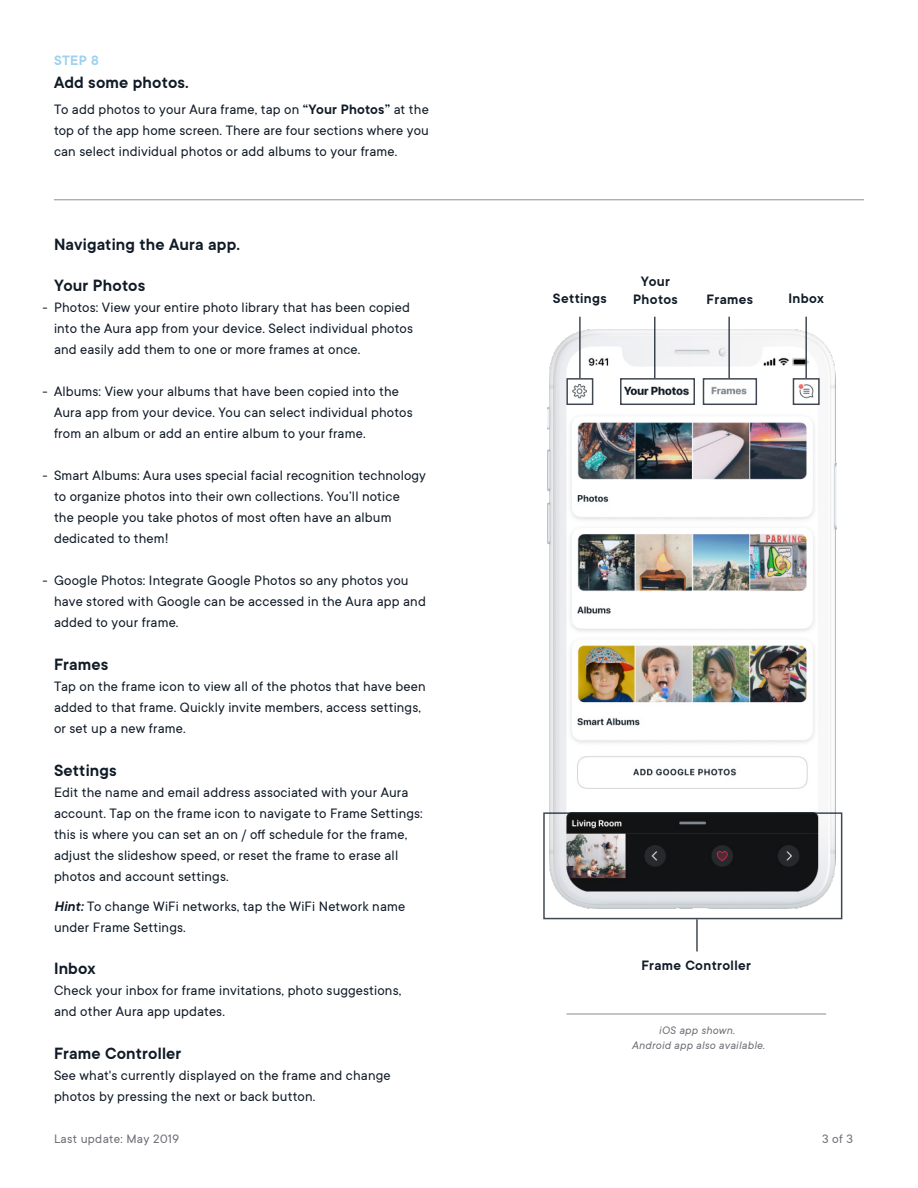
<style>
.page{position:relative;width:918px;height:1188px;background:#fff}
.page>*{position:absolute;margin:0;border:0;box-sizing:border-box;transform-origin:0 0}
.t1{font:600 18px "TT Commons";letter-spacing:.01em;color:#101b27}
.t2{font:15px/21px "TT Commons";letter-spacing:.01em;color:#101b27}
.t3{font:600 15px "TT Commons";letter-spacing:.025em;color:#101b27}
.t4{font:600 15px "TT Commons";color:#9cd1f0}
.t5{font:13.5px "TT Commons";letter-spacing:.025em;color:#6e6d75}
.t6{font:italic 12px "TT Commons";letter-spacing:.025em;color:#6e6d75}
.s1{font-weight:600}
.s2{font-weight:600;font-style:italic}
</style>
<div class="page">
<img style="left:547px;top:330px;width:290px;height:578px">
<hr style="left:54px;top:200px;width:810px;height:1px;background:#101b27">
<div style="left:566px;top:378px;width:27px;height:27px;border:2px solid #101b27"></div>
<div style="left:543px;top:812px;width:299px;height:107px;border:2px solid #101b27"></div>
<div style="left:793px;top:378px;width:27px;height:27px;border:2px solid #101b27"></div>
<div style="left:703px;top:378px;width:54px;height:27px;border:2px solid #101b27"></div>
<hr style="left:579px;top:317px;width:2px;height:61px;background:#101b27">
<hr style="left:805px;top:317px;width:2px;height:61px;background:#101b27">
<hr style="left:654px;top:317px;width:1px;height:61px;background:#101b27">
<hr style="left:728px;top:317px;width:2px;height:61px;background:#101b27">
<hr style="left:696px;top:919px;width:2px;height:32px;background:#101b27">
<hr style="left:566px;top:1014px;width:260px;height:1px;background:#101b27">
<div style="left:618px;top:402px;width:78px;height:6px;background:#fff"></div>
<div style="left:620px;top:378px;width:75px;height:27px;border:2px solid #101b27"></div>
<p class="t4" style="left:54px;top:52px;width:46px">STEP 8</p>
<p class="t1" style="left:54px;top:73px;width:136px">Add some photos.</p>
<p class="t2" style="left:54px;top:100px;width:376px;text-align:justify">To add photos to your Aura frame, tap on <span class="s1">“Your Photos”</span> at the top of the app home screen. There are four sections where you can select individual photos or add albums to your frame.</p>
<p class="t1" style="left:54px;top:234px;width:188px">Navigating the Aura app.</p>
<p class="t1" style="left:54px;top:276px;width:93px">Your Photos</p>
<p class="t2" style="left:54px;top:297px;width:361px;text-indent:-12px">- Photos: View your entire photo library that has been copied into the Aura app from your device. Select individual photos and easily add them to one or more frames at once.</p>
<p class="t2" style="left:54px;top:381px;width:360px;text-indent:-12px">- Albums: View your albums that have been copied into the<br>Aura app from your device. You can select individual photos from an album or add an entire album to your frame.</p>
<p class="t2" style="left:54px;top:465px;width:374px;text-indent:-12px">- Smart Albums: Aura uses special facial recognition technology to organize photos into their own collections. You’ll notice<br>the people you take photos of most often have an album dedicated to them!</p>
<p class="t2" style="left:54px;top:570px;width:373px;text-indent:-12px">- Google Photos: Integrate Google Photos so any photos you have stored with Google can be accessed in the Aura app and added to your frame.</p>
<p class="t1" style="left:54px;top:654px;width:56px">Frames</p>
<p class="t2" style="left:54px;top:676px;width:373px">Tap on the frame icon to view all of the photos that have been added to that frame. Quickly invite members, access settings, or set up a new frame.</p>
<p class="t1" style="left:54px;top:760px;width:64px">Settings</p>
<p class="t2" style="left:54px;top:782px;width:370px">Edit the name and email address associated with your Aura account. Tap on the frame icon to navigate to Frame Settings: this is where you can set an on / off schedule for the frame, adjust the slideshow speed, or reset the frame to erase all photos and account settings.</p>
<p class="t2" style="left:54px;top:896px;width:353px"><span class="s2">Hint:</span> To change WiFi networks, tap the WiFi Network name under Frame Settings.</p>
<p class="t1" style="left:54px;top:959px;width:43px">Inbox</p>
<p class="t2" style="left:54px;top:980px;width:349px">Check your inbox for frame invitations, photo suggestions, and other Aura app updates.</p>
<p class="t1" style="left:54px;top:1043px;width:129px">Frame Controller</p>
<p class="t2" style="left:54px;top:1065px;width:338px">See what's currently displayed on the frame and change photos by pressing the next or back button.</p>
<p class="t3" style="left:553px;top:290px;width:55px">Settings</p>
<p class="t3" style="left:641px;top:273px;width:31px">Your</p>
<p class="t3" style="left:633px;top:291px;width:46px">Photos</p>
<p class="t3" style="left:707px;top:291px;width:48px">Frames</p>
<p class="t3" style="left:789px;top:291px;width:37px">Inbox</p>
<p class="t3" style="left:641px;top:957px;width:111px">Frame Controller</p>
<p class="t6" style="left:659px;top:1024px;width:77px">iOS app shown.</p>
<p class="t6" style="left:632px;top:1039px;width:134px">Android app also available.</p>
<p class="t5" style="left:54px;top:1132px;width:127px">Last update: May 2019</p>
<p class="t5" style="left:822px;top:1132px;width:32px">3 of 3</p>
</div>
